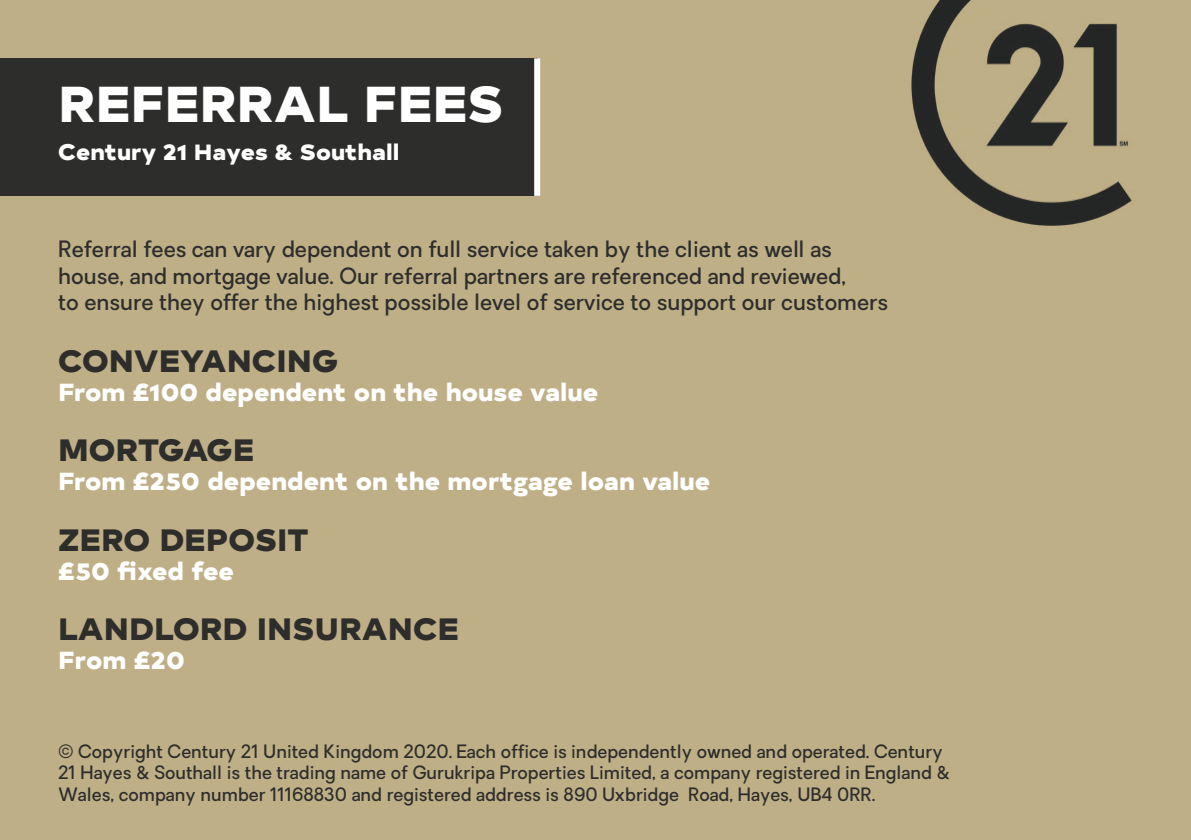
<style>
.page{position:relative;width:1191px;height:840px;background:#fff}
.page>*{position:absolute;margin:0;border:0;box-sizing:border-box;transform-origin:0 0}
.t1{font:900 49px "Typold Extended";color:#fff}
.t2{font:900 30px "Typold Extended";color:#2d2d2b}
.t3{font:900 24px "Typold Extended";color:#fff}
.t4{font:500 22px/26.4px "Oakes";color:#2d2d2b}
.t5{font:900 22px "Typold Extended";color:#fff}
.t6{font:500 18px/21.6px "Oakes";color:#2d2d2b}
</style>
<div class="page">
<div style="left:0;top:0;width:1191px;height:839px;background:#beaf87"></div>
<div style="left:0;top:120px;width:539px;height:76px;background:#2d2d2b"></div>
<img style="left:911px;top:0;width:221px;height:226px">
<div style="left:0;top:58px;width:537px;height:66px;background:#2d2d2b"></div>
<div style="left:534px;top:58px;width:6px;height:138px;background:#fff"></div>
<h1 class="t1" style="left:58px;top:62px;width:447px">REFERRAL FEES</h1>
<p class="t5" style="left:58px;top:133px;width:343px">Century 21 Hayes &amp; Southall</p>
<p class="t4" style="left:58px;top:236px;width:831px">Referral fees can vary dependent on full service taken by the client as well as house, and mortgage value. Our referral partners are referenced and reviewed,<br>to ensure they offer the highest possible level of service to support our customers</p>
<h2 class="t2" style="left:58px;top:335px;width:282px">CONVEYANCING</h2>
<h3 class="t3" style="left:58px;top:371px;width:542px">From £100 dependent on the house value</h3>
<h2 class="t2" style="left:58px;top:424px;width:197px">MORTGAGE</h2>
<h3 class="t3" style="left:58px;top:460px;width:654px">From £250 dependent on the mortgage loan value</h3>
<h2 class="t2" style="left:58px;top:514px;width:252px">ZERO DEPOSIT</h2>
<h3 class="t3" style="left:58px;top:550px;width:177px">£50 fixed fee</h3>
<h2 class="t2" style="left:58px;top:603px;width:402px">LANDLORD INSURANCE</h2>
<h3 class="t3" style="left:58px;top:639px;width:128px">From £20</h3>
<p class="t6" style="left:58px;top:740px;width:893px">© Copyright Century 21 United Kingdom 2020. Each office is independently owned and operated. Century<br>21 Hayes &amp; Southall is the trading name of Gurukripa Properties Limited, a company registered in England &amp;<br>Wales, company number 11168830 and registered address is 890 Uxbridge Road, Hayes, UB4 0RR.</p>
</div>
